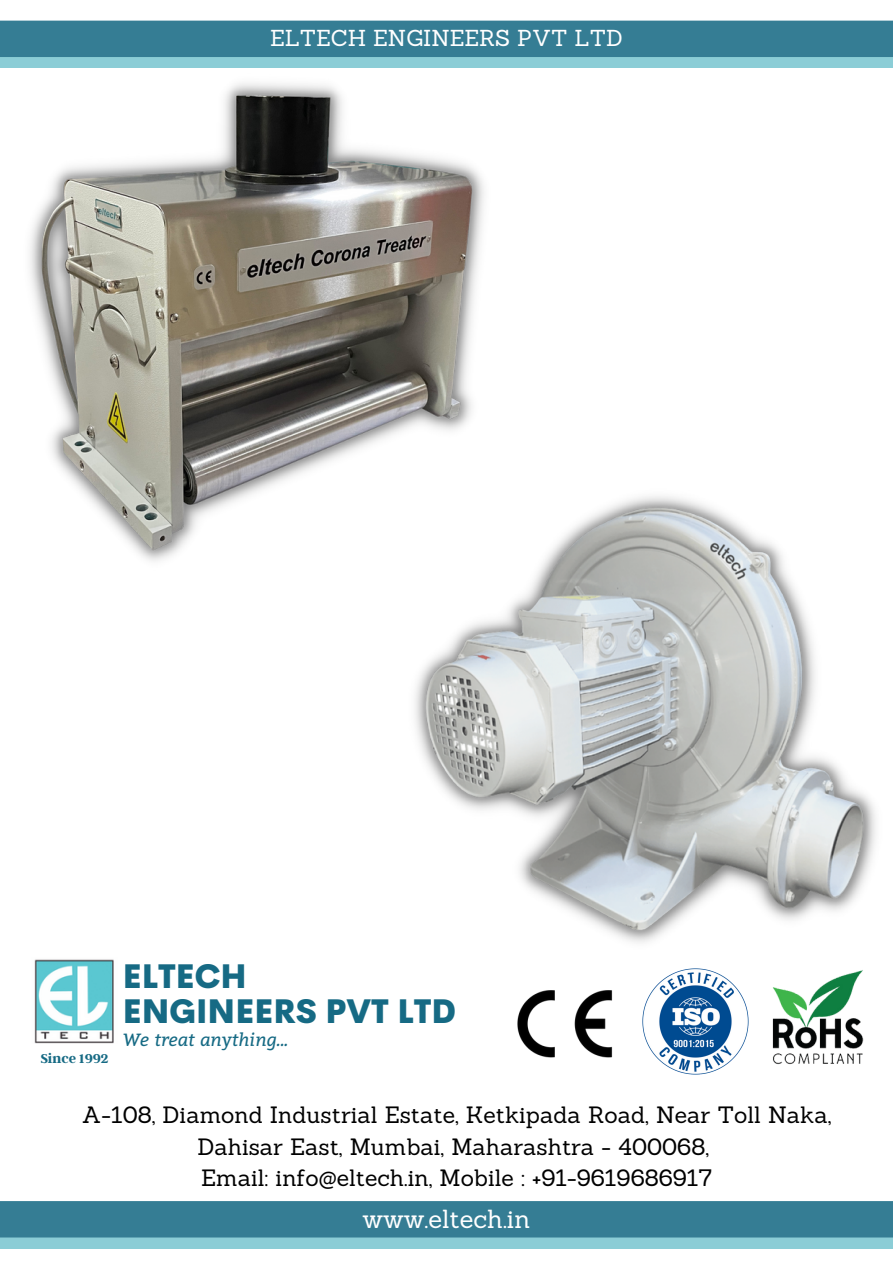
<style>
.page{position:relative;width:893px;height:1264px;background:#fff}
.page>*{position:absolute;margin:0;border:0;box-sizing:border-box;transform-origin:0 0}
.t1{font:800 33px/34.8px "Cerebri Sans";color:#166a84}
.t2{font:25.5px "Sanchez";color:#fff}
.t3{font:22.95px/31.5px "Sanchez";color:#000;text-align:center}
.t4{font:22.5px "Sanchez";color:#fff}
.t5{font:italic 17.7px "Bitter";color:#166a84}
.t6{font:700 14.1px "Argent CF";color:#166a84}
</style>
<div class="page">
<img style="left:642px;top:968px;width:106px;height:106px">
<img style="left:517px;top:990px;width:96px;height:68px">
<img style="left:772px;top:970px;width:91px;height:95px">
<div style="left:0;top:35px;width:892px;height:33px;background:#8bcdd6"></div>
<div style="left:0;top:21px;width:892px;height:36px;background:#357d94"></div>
<svg style="left:0;top:1237px;width:892px;height:11px;background:#87c9d2"></svg>
<div style="left:0;top:1201px;width:892px;height:36px;background:#357d94"></div>
<img style="left:34px;top:959px;width:80px;height:84px">
<img style="left:30px;top:83px;width:454px;height:478px">
<img style="left:407px;top:486px;width:469px;height:457px">
<p class="t4" style="left:270px;top:23px;width:354px">ELTECH ENGINEERS PVT LTD</p>
<p class="t6" style="left:41px;top:1049px;width:69px">Since 1992</p>
<h1 class="t1" style="left:123px;top:959px;width:334px">ELTECH<br>ENGINEERS PVT LTD</h1>
<p class="t5" style="left:123px;top:1026px;width:167px">We treat anything...</p>
<p class="t3" style="left:82px;top:1098px;width:750px">A-108, Diamond Industrial Estate, Ketkipada Road, Near Toll Naka,<br>Dahisar East, Mumbai, Maharashtra - 400068,<br>Email: info@eltech.in, Mobile : +91-9619686917</p>
<p class="t2" style="left:362px;top:1202px;width:169px">www.eltech.in</p>
</div>
